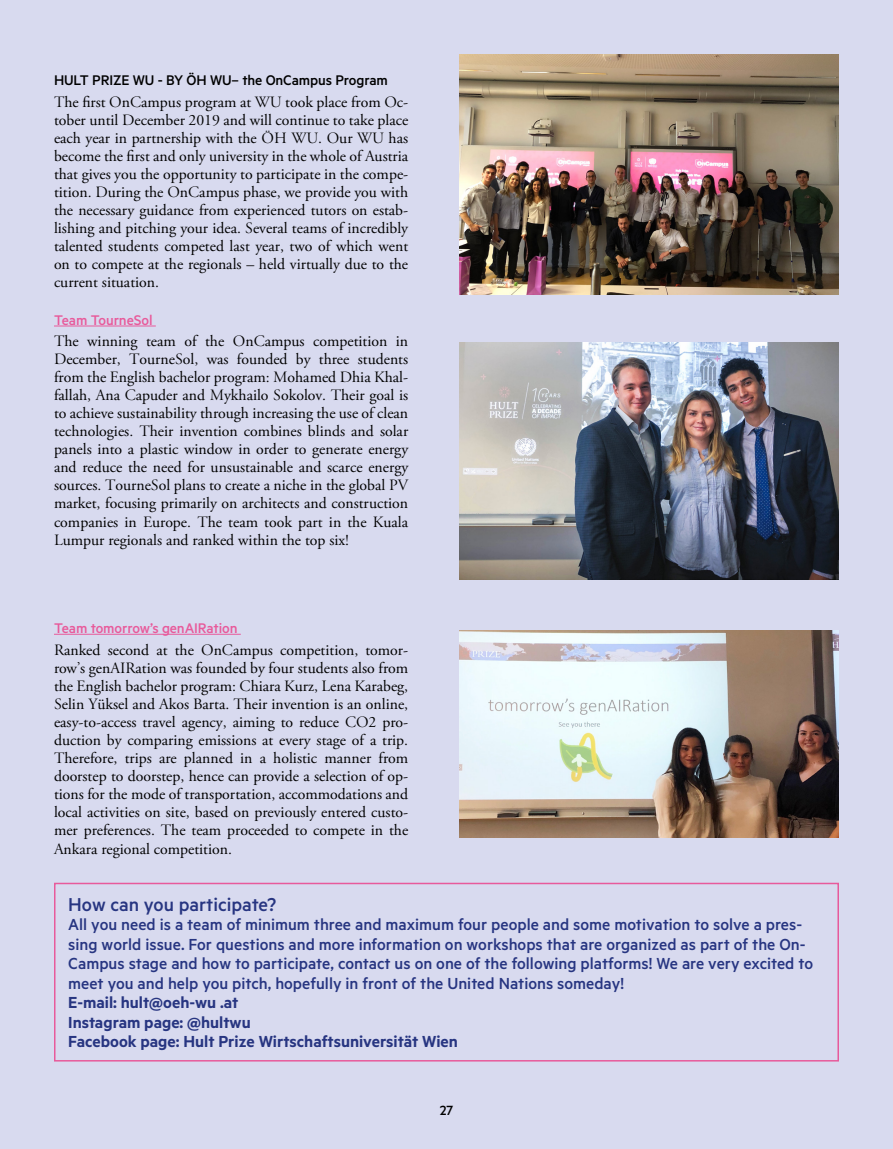
<style>
.page{position:relative;width:893px;height:1149px;background:#fff}
.page>*{position:absolute;margin:0;border:0;box-sizing:border-box;transform-origin:0 0}
.t1{font:500 21px "Metric";color:#273581}
.t2{font:500 18px/19.5px "Metric";color:#273581}
.t3{font:600 18px/19.5px "Metric";color:#273581}
.t4{font:15.75px/18px "Adobe Garamond Pro";color:#000;text-align:justify}
.t5{font:500 15.75px "Metric";letter-spacing:-.005em;color:#e85a9b}
.t6{font:500 15.75px "Metric";letter-spacing:-.005em;color:#000}
.t7{font:500 15px "Metric";color:#000}
</style>
<div class="page">
<div style="left:0;top:0;width:893px;height:1148px;background:#d8daef"></div>
<div style="left:54px;top:882px;width:785px;height:179px;border:2px solid #e85a9b"></div>
<hr style="left:54px;top:325px;width:102px;height:1px;background:#e85a9b">
<hr style="left:54px;top:633px;width:187px;height:1px;background:#e85a9b">
<img style="left:459px;top:342px;width:380px;height:237px">
<img style="left:459px;top:630px;width:380px;height:207px">
<img style="left:459px;top:54px;width:380px;height:240px">
<p class="t6" style="left:54px;top:71px;width:335px">HULT PRIZE WU - BY ÖH WU– the OnCampus Program</p>
<p class="t4" style="left:54px;top:93px;width:356px">The first OnCampus program at WU took place from Oc&shy;tober until December 2019 and will continue to take place each year in partnership with the ÖH WU. Our WU has become the first and only university in the whole of Austria that gives you the opportunity to participate in the compe&shy;tition. During the OnCampus phase, we provide you with the necessary guidance from experienced tutors on estab&shy;lishing and pitching your idea. Several teams of incredibly talented students competed last year, two of which went on to compete at the regionals – held virtually due to the current situation.</p>
<p class="t5" style="left:54px;top:311px;width:100px">Team TourneSol</p>
<p class="t4" style="left:54px;top:333px;width:356px">The winning team of the OnCampus competition in December, TourneSol, was founded by three students from the English bachelor program: Mohamed Dhia Khal&shy;fallah, Ana Capuder and Mykhailo Sokolov. Their goal is to achieve sustainability through increasing the use of clean technologies. Their invention combines blinds and solar panels into a plastic window in order to generate energy and reduce the need for unsustainable and scarce energy sources. TourneSol plans to create a niche in the global PV market, focusing primarily on architects and construction companies in Europe. The team took part in the Kuala Lumpur regionals and ranked within the top six!</p>
<p class="t5" style="left:54px;top:619px;width:185px">Team tomorrow’s genAIRation</p>
<p class="t4" style="left:54px;top:641px;width:356px">Ranked second at the OnCampus competition, tomor&shy;row’s genAIRation was founded by four students also from the English bachelor program: Chiara Kurz, Lena Karabeg, Selin Yüksel and Akos Barta. Their invention is an online, easy-to-access travel agency, aiming to reduce CO2 pro&shy;duction by comparing emissions at every stage of a trip.<br>Therefore, trips are planned in a holistic manner from doorstep to doorstep, hence can provide a selection of op&shy;tions for the mode of transportation, accommodations and local activities on site, based on previously entered custo&shy;mer preferences. The team proceeded to compete in the</p>
<p class="t4" style="left:54px;top:840px;width:180px">Ankara regional competition.</p>
<h1 class="t1" style="left:68px;top:891px;width:209px">How can you participate?</h1>
<p class="t2" style="left:68px;top:914px;width:746px">All you need is a team of minimum three and maximum four people and some motivation to solve a pres&shy;sing world issue. For questions and more information on workshops that are organized as part of the On-Campus stage and how to participate, contact us on one of the following platforms! We are very excited to meet you and help you pitch, hopefully in front of the United Nations someday!</p>
<p class="t3" style="left:68px;top:992px;width:391px">E-mail: hult@oeh-wu .at<br>Instagram page: @hultwu<br>Facebook page: Hult Prize Wirtschaftsuniversität Wien</p>
<p class="t7" style="left:440px;top:1100px;width:15px">27</p>
</div>
